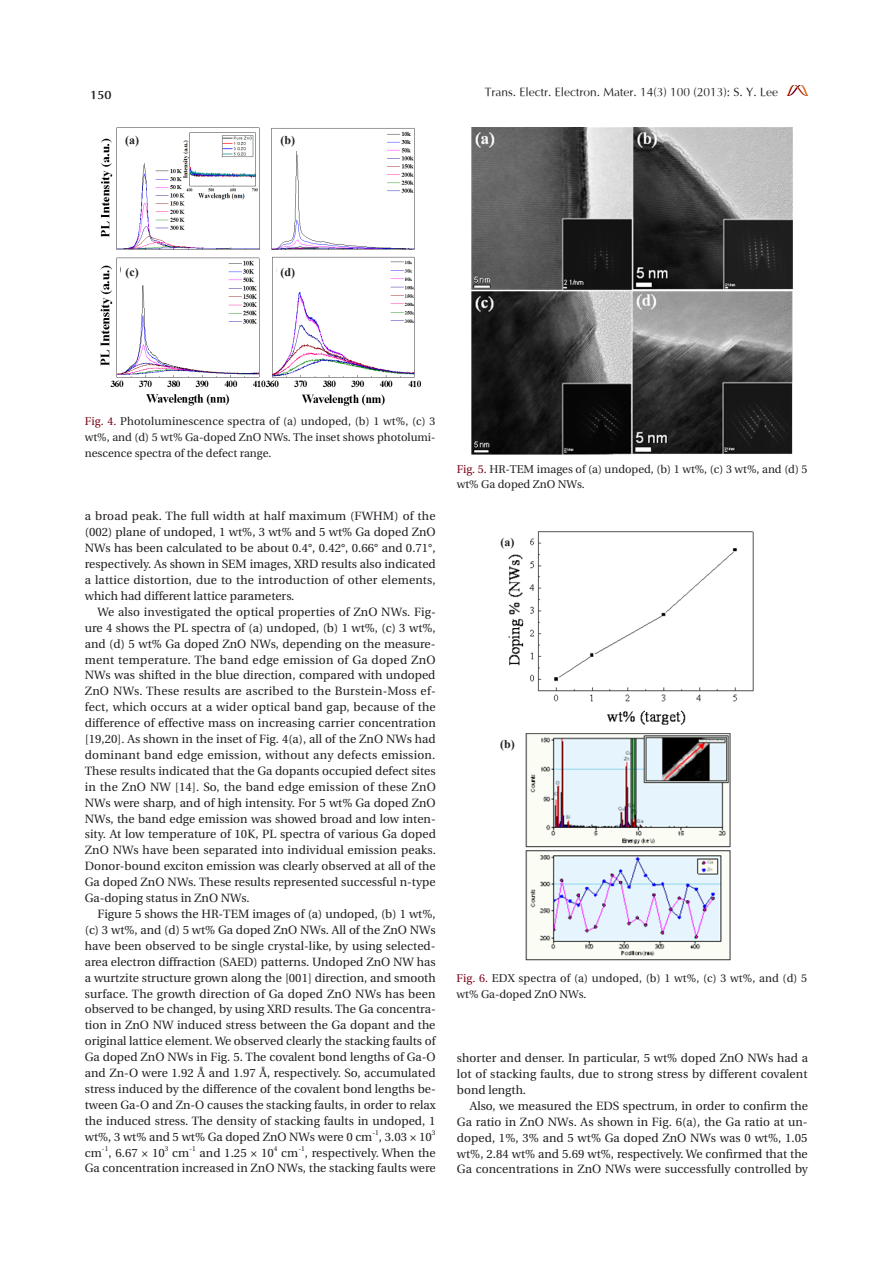
<style>
.page{position:relative;width:893px;height:1263px;background:#fff}
.page>*{position:absolute;margin:0;border:0;box-sizing:border-box;transform-origin:0 0}
.t1{font:12px/15.9px "Utopia";color:#231f20;text-align:justify}
.t2{font:12px "Optima";color:#231f20}
.t3{font:700 12px "Times New Roman";color:#231f20}
.t4{font:700 12px "Optima";color:#231f20}
.t5{font:11.25px/15.9px "Utopia";color:#231f20}
.t6{font:7.05px "Utopia";color:#231f20}
.s1{color:#790015}
</style>
<div class="page">
<img style="left:787px;top:86px;width:21px;height:10px">
<img style="left:100px;top:128px;width:321px;height:278px">
<div style="left:121px;top:130px;width:22px;height:21px;background:#fff"></div>
<div style="left:277px;top:130px;width:21px;height:21px;background:#fff"></div>
<div style="left:121px;top:261px;width:22px;height:22px;background:#fff"></div>
<div style="left:277px;top:261px;width:21px;height:22px;background:#fff"></div>
<img style="left:472px;top:128px;width:321px;height:326px">
<img style="left:525px;top:733px;width:206px;height:228px">
<img style="left:508px;top:531px;width:246px;height:194px">
<div style="left:545px;top:534px;width:21px;height:21px;background:#fff"></div>
<p class="t4" style="left:90px;top:88px;width:23px">150</p>
<p class="t2" style="left:485px;top:84px;width:295px">Trans. Electr. Electron. Mater. 14(3) 100 (2013): S. Y. Lee</p>
<p class="t3" style="left:125px;top:132px;width:15px">(a)</p>
<p class="t3" style="left:281px;top:132px;width:16px">(b)</p>
<p class="t3" style="left:125px;top:264px;width:15px">(c)</p>
<p class="t3" style="left:281px;top:264px;width:16px">(d)</p>
<p class="t5" style="left:85px;top:413px;width:352px;text-align:justify"><span class="s1">Fig. 4.</span> Photoluminescence spectra of (a) undoped, (b) 1 wt%, (c) 3 wt%, and (d) 5 wt% Ga-doped ZnO NWs. The inset shows photolumi&shy;nescence spectra of the defect range.</p>
<p class="t1" style="left:85px;top:509px;width:352px">a broad peak. The full width at half maximum (FWHM) of the (002) plane of undoped, 1 wt%, 3 wt% and 5 wt% Ga doped ZnO NWs has been calculated to be about 0.4°, 0.42°, 0.66° and 0.71°, respectively. As shown in SEM images, XRD results also indicated a lattice distortion, due to the introduction of other elements, which had different lattice parameters.</p>
<p class="t1" style="left:85px;top:604px;width:353px;text-indent:13px">We also investigated the optical properties of ZnO NWs. Fig&shy;ure 4 shows the PL spectra of (a) undoped, (b) 1 wt%, (c) 3 wt%, and (d) 5 wt% Ga doped ZnO NWs, depending on the measure&shy;ment temperature. The band edge emission of Ga doped ZnO NWs was shifted in the blue direction, compared with undoped ZnO NWs. These results are ascribed to the Burstein-Moss ef&shy;fect, which occurs at a wider optical band gap, because of the difference of effective mass on increasing carrier concentration [19,20]. As shown in the inset of Fig. 4(a), all of the ZnO NWs had dominant band edge emission, without any defects emission.<br>These results indicated that the Ga dopants occupied defect sites in the ZnO NW [14]. So, the band edge emission of these ZnO NWs were sharp, and of high intensity. For 5 wt% Ga doped ZnO NWs, the band edge emission was showed broad and low inten&shy;sity. At low temperature of 10K, PL spectra of various Ga doped ZnO NWs have been separated into individual emission peaks.<br>Donor-bound exciton emission was clearly observed at all of the Ga doped ZnO NWs. These results represented successful n-type Ga-doping status in ZnO NWs.</p>
<p class="t1" style="left:85px;top:906px;width:352px;text-indent:13px">Figure 5 shows the HR-TEM images of (a) undoped, (b) 1 wt%, (c) 3 wt%, and (d) 5 wt% Ga doped ZnO NWs. All of the ZnO NWs have been observed to be single crystal-like, by using selected&shy;area electron diffraction (SAED) patterns. Undoped ZnO NW has a wurtzite structure grown along the [001] direction, and smooth surface. The growth direction of Ga doped ZnO NWs has been observed to be changed, by using XRD results. The Ga concentra&shy;tion in ZnO NW induced stress between the Ga dopant and the original lattice element. We observed clearly the stacking faults of Ga doped ZnO NWs in Fig. 5. The covalent bond lengths of Ga-O and Zn-O were 1.92 Å and 1.97 Å, respectively. So, accumulated stress induced by the difference of the covalent bond lengths be&shy;tween Ga-O and Zn-O causes the stacking faults, in order to relax the induced stress. The density of stacking faults in undoped, 1 wt%, 3 wt% and 5 wt% Ga doped ZnO NWs were 0 cm</p>
<p class="t6" style="left:373px;top:1128px;width:8px">-1</p>
<p class="t1" style="left:379px;top:1129px;width:54px">, 3.03 × 10</p>
<p class="t6" style="left:432px;top:1128px;width:5px">3</p>
<p class="t6" style="left:298px;top:1144px;width:8px">-1</p>
<p class="t1" style="left:85px;top:1145px;width:352px;text-align:right">, respectively. When the<br>Ga concentration increased in ZnO NWs, the stacking faults were</p>
<p class="t6" style="left:102px;top:1144px;width:8px">-1</p>
<p class="t1" style="left:108px;top:1145px;width:58px">, 6.67 × 10</p>
<p class="t6" style="left:165px;top:1144px;width:5px">3</p>
<p class="t6" style="left:189px;top:1144px;width:8px">-1</p>
<p class="t1" style="left:200px;top:1145px;width:76px">and 1.25 × 10</p>
<p class="t6" style="left:274px;top:1144px;width:5px">4</p>
<p class="t1" style="left:172px;top:1145px;width:19px">cm</p>
<p class="t1" style="left:281px;top:1145px;width:19px">cm</p>
<p class="t1" style="left:85px;top:1145px;width:19px">cm</p>
<p class="t5" style="left:457px;top:461px;width:352px"><span class="s1">Fig. 5.</span> HR-TEM images of (a) undoped, (b) 1 wt%, (c) 3 wt%, and (d) 5 wt% Ga doped ZnO NWs.</p>
<p class="t3" style="left:500px;top:533px;width:15px">(a)</p>
<p class="t3" style="left:500px;top:735px;width:16px">(b)</p>
<p class="t5" style="left:456px;top:970px;width:352px"><span class="s1">Fig. 6.</span> EDX spectra of (a) undoped, (b) 1 wt%, (c) 3 wt%, and (d) 5 wt% Ga-doped ZnO NWs.</p>
<p class="t1" style="left:457px;top:1050px;width:352px">shorter and denser. In particular, 5 wt% doped ZnO NWs had a lot of stacking faults, due to strong stress by different covalent bond length.</p>
<p class="t1" style="left:457px;top:1098px;width:353px;text-indent:13px">Also, we measured the EDS spectrum, in order to confirm the Ga ratio in ZnO NWs. As shown in Fig. 6(a), the Ga ratio at un&shy;doped, 1%, 3% and 5 wt% Ga doped ZnO NWs was 0 wt%, 1.05 wt%, 2.84 wt% and 5.69 wt%, respectively. We confirmed that the Ga concentrations in ZnO NWs were successfully controlled by</p>
</div>
